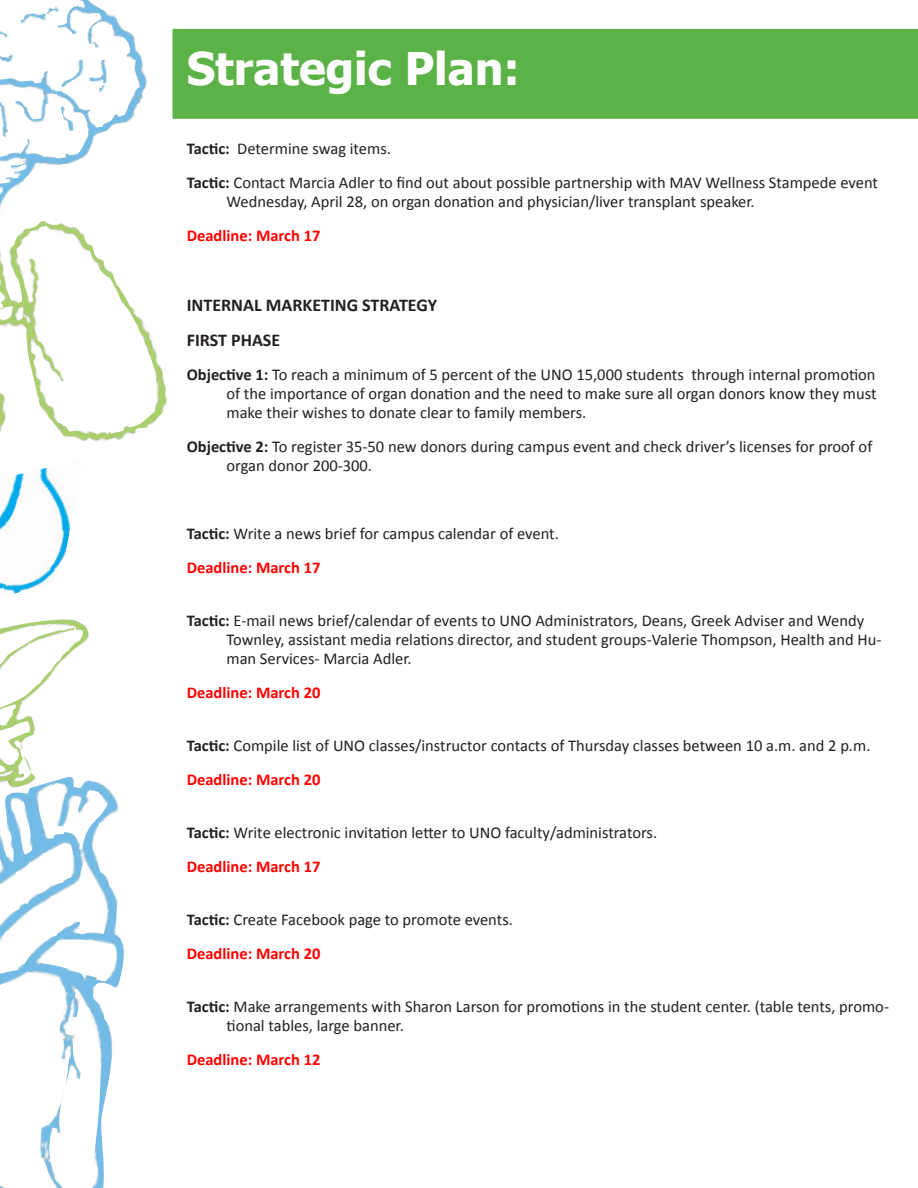
<style>
.page{position:relative;width:918px;height:1188px;background:#fff}
.page>*{position:absolute;margin:0;border:0;box-sizing:border-box;transform-origin:0 0}
.t1{font:700 45px "Tahoma";color:#fff}
.t2{font:700 18px "Calibri";color:#231f20}
.t3{font:16.5px/18.9px "Calibri";color:#231f20}
.t4{font:700 16.5px "Calibri";color:#f00}
.s1{font-weight:700}
</style>
<div class="page">
<img style="left:0;top:0;width:147px;height:197px">
<img style="left:0;top:221px;width:168px;height:214px">
<img style="left:0;top:797px;width:124px;height:391px">
<svg style="left:0;top:430px;width:126px;height:367px"></svg>
<img style="left:0;top:620px;width:92px;height:168px">
<div style="left:172px;top:28px;width:746px;height:91px;background:#5bb246"></div>
<p class="t1" style="left:187px;top:38px;width:335px">Strategic Plan:</p>
<p class="t3" style="left:187px;top:138px;width:206px"><span class="s1">Tactic:</span> Determine swag items.</p>
<p class="t3" style="left:226px;top:172px;width:653px;text-indent:-40px"><span class="s1">Tactic:</span> Contact Marcia Adler to find out about possible partnership with MAV Wellness Stampede event<br>Wednesday, April 28, on organ donation and physician/liver transplant speaker.</p>
<p class="t4" style="left:187px;top:225px;width:135px">Deadline: March 17</p>
<p class="t2" style="left:187px;top:294px;width:252px">INTERNAL MARKETING STRATEGY</p>
<p class="t2" style="left:187px;top:329px;width:95px">FIRST PHASE</p>
<p class="t3" style="left:226px;top:365px;width:652px;text-align:justify;text-indent:-40px"><span class="s1">Objective 1:</span> To reach a minimum of 5 percent of the UNO 15,000 students through internal promotion of the importance of organ donation and the need to make sure all organ donors know they must make their wishes to donate clear to family members.</p>
<p class="t3" style="left:226px;top:437px;width:647px;text-indent:-40px"><span class="s1">Objective 2:</span> To register 35-50 new donors during campus event and check driver’s licenses for proof of organ donor 200-300.</p>
<p class="t3" style="left:187px;top:524px;width:374px"><span class="s1">Tactic:</span> Write a news brief for campus calendar of event.</p>
<p class="t4" style="left:187px;top:558px;width:135px">Deadline: March 17</p>
<p class="t3" style="left:226px;top:610px;width:657px;text-indent:-40px"><span class="s1">Tactic:</span> E-mail news brief/calendar of events to UNO Administrators, Deans, Greek Adviser and Wendy<br>Townley, assistant media relations director, and student groups-Valerie Thompson, Health and Hu&shy;man Services- Marcia Adler.</p>
<p class="t4" style="left:187px;top:682px;width:135px">Deadline: March 20</p>
<p class="t3" style="left:187px;top:735px;width:685px"><span class="s1">Tactic:</span> Compile list of UNO classes/instructor contacts of Thursday classes between 10 a.m. and 2 p.m.</p>
<p class="t4" style="left:187px;top:769px;width:135px">Deadline: March 20</p>
<p class="t3" style="left:187px;top:822px;width:472px"><span class="s1">Tactic:</span> Write electronic invitation letter to UNO faculty/administrators.</p>
<p class="t4" style="left:187px;top:856px;width:135px">Deadline: March 17</p>
<p class="t3" style="left:187px;top:909px;width:328px"><span class="s1">Tactic:</span> Create Facebook page to promote events.</p>
<p class="t4" style="left:187px;top:943px;width:135px">Deadline: March 20</p>
<p class="t3" style="left:226px;top:996px;width:664px;text-indent:-40px"><span class="s1">Tactic:</span> Make arrangements with Sharon Larson for promotions in the student center. (table tents, promo&shy;tional tables, large banner.</p>
<p class="t4" style="left:187px;top:1049px;width:135px">Deadline: March 12</p>
</div>
